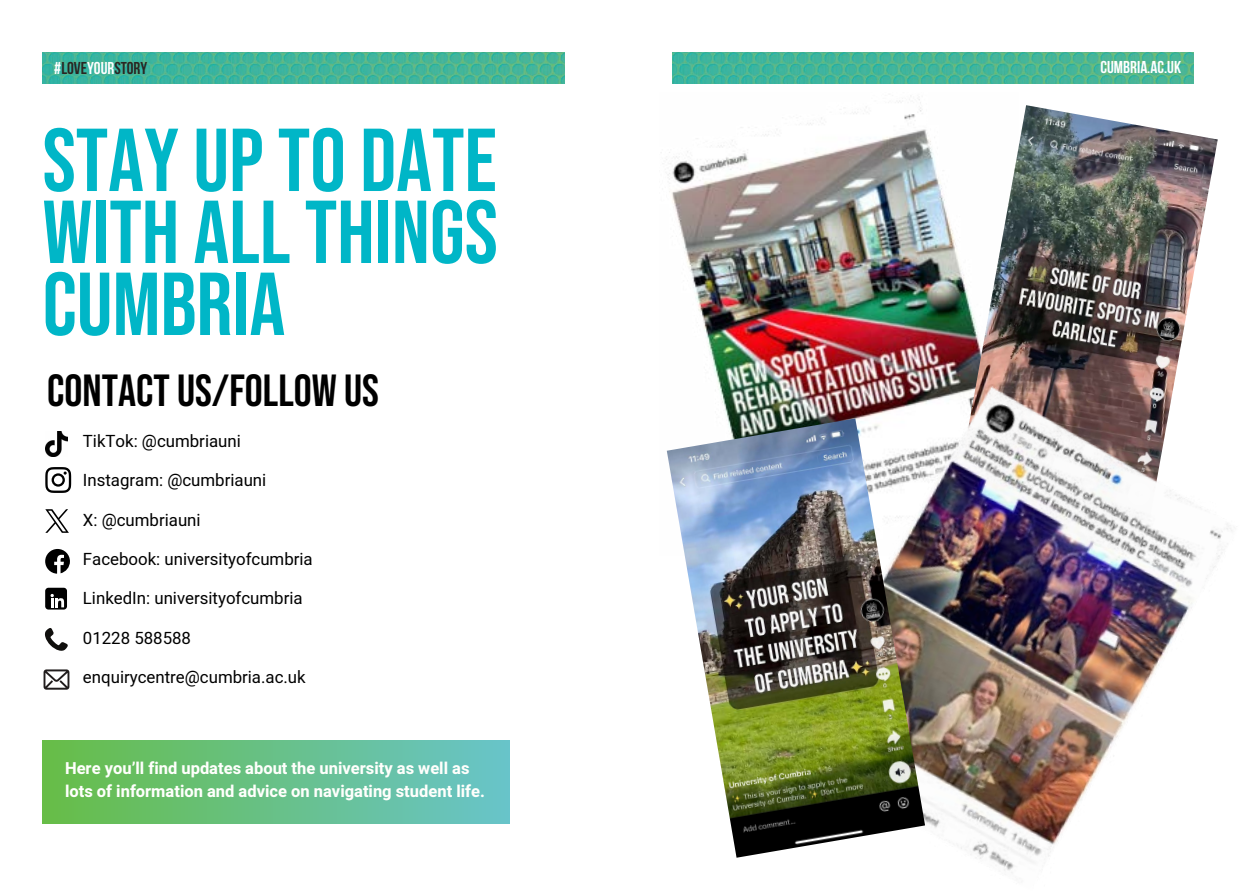
<style>
.page{position:relative;width:1259px;height:893px;background:#fff}
.page>*{position:absolute;margin:0;border:0;box-sizing:border-box;transform-origin:0 0}
.t1{font:89.1px/72px "Bebas Neue";color:#00b6c7;text-align:justify}
.t2{font:45px "Bebas Neue";color:#000}
.t3{font:700 17.1px "Bebas Neue";color:#2a2522}
.t4{font:700 17.1px "Bebas Neue";color:#fff}
.t5{font:16.8px "Heebo";color:#000}
.t6{font:700 16.5px/22.5px "Heebo";color:#fffffc}
.s1{color:#fff}
</style>
<div class="page">
<img style="left:666px;top:99px;width:285px;height:353px">
<img style="left:672px;top:53px;width:521px;height:30px">
<img style="left:42px;top:53px;width:522px;height:30px">
<svg style="left:44px;top:628px;width:24px;height:23px"></svg>
<svg style="left:44px;top:669px;width:25px;height:21px"></svg>
<svg style="left:45px;top:549px;width:25px;height:25px"></svg>
<svg style="left:45px;top:467px;width:26px;height:26px"></svg>
<svg style="left:45px;top:509px;width:24px;height:24px"></svg>
<img style="left:45px;top:431px;width:23px;height:25px">
<div style="left:45px;top:588px;width:22px;height:22px;background:#000;border-radius:3px"></div>
<svg style="left:51px;top:594px;width:13px;height:13px"></svg>
<div style="left:42px;top:741px;width:467px;height:82px;background:linear-gradient(to right,#67bd46,#68c4ca)"></div>
<img style="left:951px;top:105px;width:266px;height:256px">
<img style="left:766px;top:361px;width:466px;height:512px">
<img style="left:667px;top:418px;width:258px;height:440px">
<p class="t3" style="left:54px;top:59px;width:94px"><span class="s1">#</span>LOVE<span class="s1">YOUR</span>STORY</p>
<p class="t4" style="left:1100px;top:58px;width:82px">CUMBRIA.AC.UK</p>
<h1 class="t1" style="left:43px;top:123px;width:457px">STAY UP TO DATE WITH ALL THINGS CUMBRIA</h1>
<h2 class="t2" style="left:47px;top:365px;width:333px">CONTACT US/FOLLOW US</h2>
<p class="t5" style="left:83px;top:429px;width:159px">TikTok: @cumbriauni</p>
<p class="t5" style="left:83px;top:469px;width:185px">Instagram: @cumbriauni</p>
<p class="t5" style="left:83px;top:508px;width:119px">X: @cumbriauni</p>
<p class="t5" style="left:83px;top:547px;width:231px">Facebook: universityofcumbria</p>
<p class="t5" style="left:83px;top:587px;width:221px">LinkedIn: universityofcumbria</p>
<p class="t5" style="left:83px;top:626px;width:110px">01228 588588</p>
<p class="t5" style="left:83px;top:665px;width:224px">enquirycentre@cumbria.ac.uk</p>
<p class="t6" style="left:65px;top:757px;width:421px">Here you’ll find updates about the university as well as lots of information and advice on navigating student life.</p>
</div>
